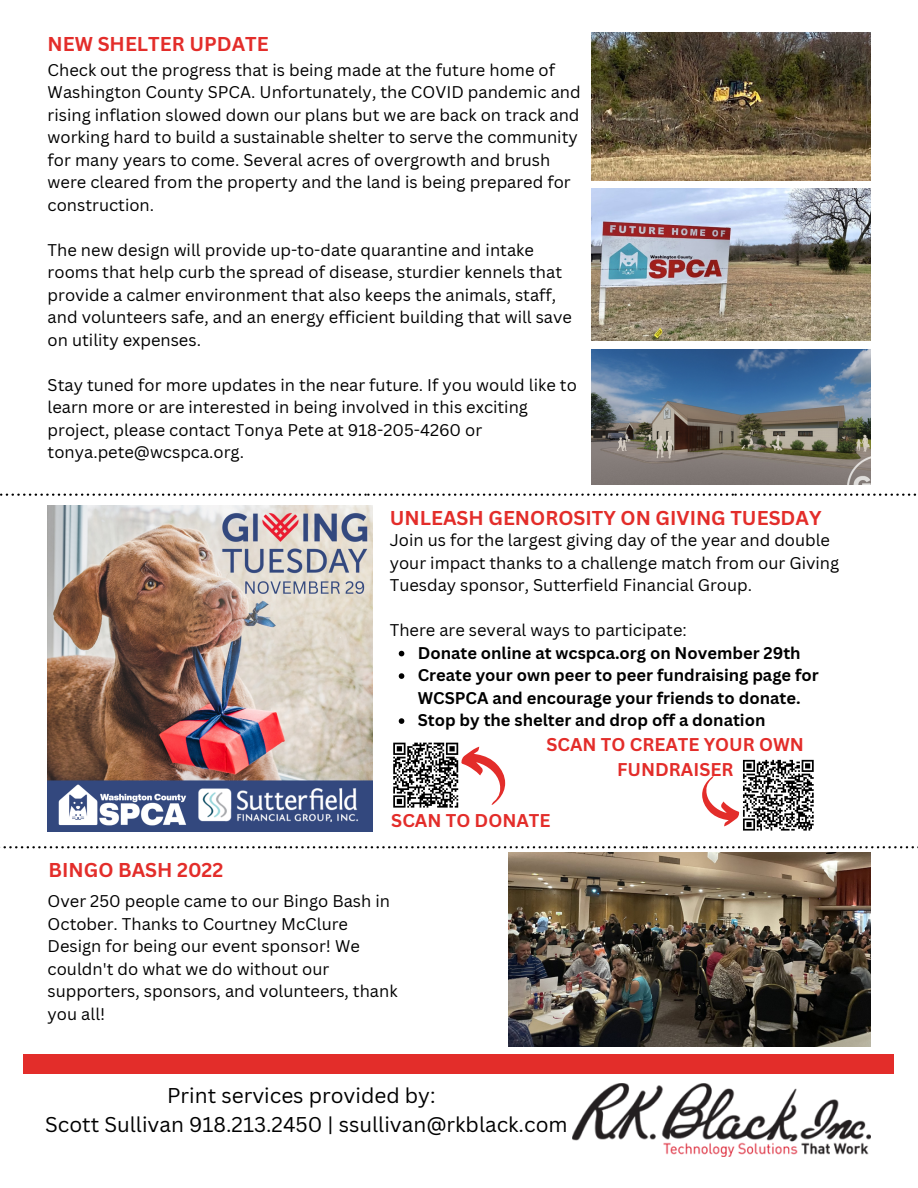
<style>
.page{position:relative;width:918px;height:1188px;background:#fff}
.page>*{position:absolute;margin:0;border:0;box-sizing:border-box;transform-origin:0 0}
.t1{font:20.85px/29px "Canva Sans";color:#000;text-align:center}
.t2{font:700 19.5px "Canva Sans";color:#e32d2a}
.t3{font:700 18px/24.8px "Canva Sans";color:#e32d2a;text-align:center}
.t4{font:16.5px/22.5px "Canva Sans";color:#000}
.t5{font:700 16.5px/22.5px "Canva Sans";color:#000}
</style>
<div class="page">
<img style="left:572px;top:1083px;width:298px;height:73px">
<img style="left:592px;top:189px;width:279px;height:152px">
<img style="left:592px;top:32px;width:279px;height:149px">
<img style="left:509px;top:853px;width:362px;height:194px">
<img style="left:592px;top:349px;width:279px;height:135px">
<svg style="left:0;top:494px;width:917px;height:2px"></svg>
<div style="left:24px;top:1055px;width:870px;height:19px;background:#e32d2a"></div>
<img style="left:48px;top:506px;width:325px;height:325px">
<svg style="left:393px;top:742px;width:112px;height:66px"></svg>
<svg style="left:399px;top:651px;width:5px;height:5px"></svg>
<svg style="left:399px;top:673px;width:5px;height:6px"></svg>
<svg style="left:399px;top:718px;width:5px;height:6px"></svg>
<svg style="left:702px;top:759px;width:112px;height:72px"></svg>
<svg style="left:0;top:846px;width:918px;height:2px"></svg>
<p class="t2" style="left:48px;top:31px;width:223px">NEW SHELTER UPDATE</p>
<p class="t4" style="left:48px;top:58px;width:535px">Check out the progress that is being made at the future home of Washington County SPCA. Unfortunately, the COVID pandemic and rising inflation slowed down our plans but we are back on track and working hard to build a sustainable shelter to serve the community for many years to come. Several acres of overgrowth and brush were cleared from the property and the land is being prepared for construction.</p>
<p class="t4" style="left:48px;top:238px;width:526px">The new design will provide up-to-date quarantine and intake rooms that help curb the spread of disease, sturdier kennels that provide a calmer environment that also keeps the animals, staff, and volunteers safe, and an energy efficient building that will save on utility expenses.</p>
<p class="t4" style="left:48px;top:373px;width:531px">Stay tuned for more updates in the near future. If you would like to learn more or are interested in being involved in this exciting project, please contact Tonya Pete at 918-205-4260 or tonya.pete@wcspca.org.</p>
<p class="t2" style="left:390px;top:505px;width:433px">UNLEASH GENOROSITY ON GIVING TUESDAY</p>
<p class="t4" style="left:390px;top:528px;width:451px">Join us for the largest giving day of the year and double your impact thanks to a challenge match from our Giving<br>Tuesday sponsor, Sutterfield Financial Group.</p>
<p class="t4" style="left:390px;top:618px;width:299px">There are several ways to participate:</p>
<p class="t5" style="left:418px;top:641px;width:403px">Donate online at wcspca.org on November 29th Create your own peer to peer fundraising page for WCSPCA and encourage your friends to donate.<br>Stop by the shelter and drop off a donation</p>
<p class="t3" style="left:546px;top:731px;width:259px">SCAN TO CREATE YOUR OWN<br>FUNDRAISER</p>
<p class="t2" style="left:49px;top:856px;width:176px">BINGO BASH 2022</p>
<p class="t3" style="left:391px;top:808px;width:161px">SCAN TO DONATE</p>
<p class="t4" style="left:48px;top:889px;width:351px">Over 250 people came to our Bingo Bash in October. Thanks to Courtney McClure Design for being our event sponsor! We couldn't do what we do without our supporters, sponsors, and volunteers, thank you all!</p>
<p class="t1" style="left:45px;top:1081px;width:524px">Print services provided by:<br>Scott Sullivan 918.213.2450 | ssullivan@rkblack.com</p>
</div>
